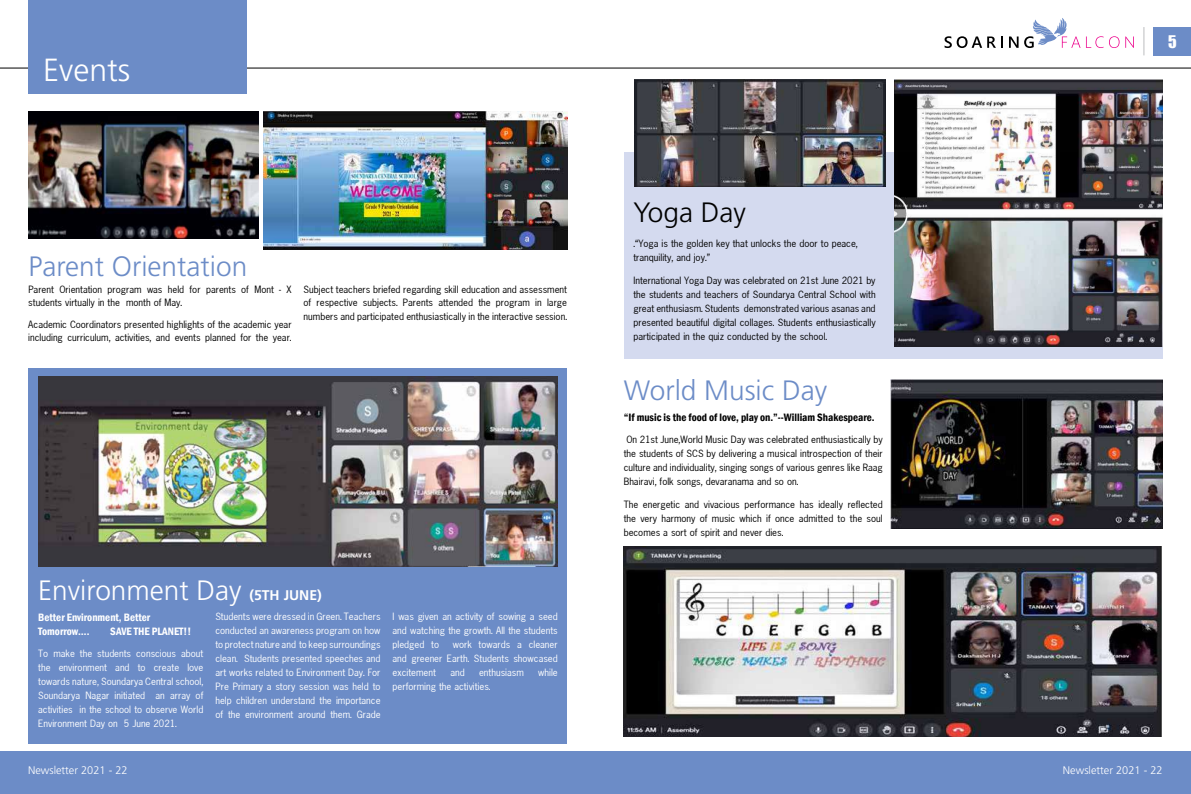
<style>
.page{position:relative;width:1191px;height:794px;background:#fff}
.page>*{position:absolute;margin:0;border:0;box-sizing:border-box;transform-origin:0 0}
.t1{font:300 32px "Frutiger LT Std";color:#fff}
.t2{font:300 28px "Frutiger LT Std";color:#6c8cc7}
.t3{font:300 28px "Frutiger LT Std";color:#fff}
.t4{font:300 28px "Frutiger LT Std";color:#000}
.t5{font:16px "Impact";color:#fff}
.t6{font:11px/14px "News Gothic";color:#000;text-align:justify}
.t7{font:11px/14px "News Gothic";color:#fff;text-align:justify}
.t8{font:600 condensed 11px "Franklin Gothic";color:#000}
.t9{font:600 condensed 11px/14px "Franklin Gothic";color:#fff}
.t10{font:300 11px "Frutiger LT Std";color:#fff}
.s1{font-weight:700;font-size:14px}
</style>
<div class="page">
<div style="left:0;top:751px;width:595px;height:43px;background:#6c8cc7"></div>
<div style="left:595px;top:751px;width:596px;height:43px;background:#6c8cc7"></div>
<svg style="left:1143px;top:27px;width:1px;height:28px"></svg>
<div style="left:1153px;top:27px;width:38px;height:28px;background:#6c8cc7"></div>
<hr style="left:0;top:68px;width:1191px;height:1px;background:#000">
<svg style="left:1086px;top:36px;width:17px;height:12px"></svg>
<svg style="left:1109px;top:36px;width:10px;height:12px"></svg>
<svg style="left:1125px;top:36px;width:8px;height:12px"></svg>
<svg style="left:944px;top:18px;width:136px;height:30px"></svg>
<div style="left:28px;top:0;width:219px;height:94px;background:#6c8cc7"></div>
<div style="left:624px;top:152px;width:538px;height:206px;background:#d4daef"></div>
<img style="left:28px;top:112px;width:230px;height:126px">
<div style="left:28px;top:368px;width:539px;height:375px;background:#6c8cc7"></div>
<img style="left:38px;top:377px;width:519px;height:189px">
<img style="left:634px;top:79px;width:252px;height:108px">
<img style="left:891px;top:379px;width:271px;height:149px">
<img style="left:624px;top:546px;width:537px;height:191px">
<img style="left:264px;top:112px;width:303px;height:137px">
<img style="left:894px;top:79px;width:268px;height:268px">
<h1 class="t1" style="left:43px;top:51px;width:89px">Events</h1>
<h2 class="t2" style="left:28px;top:250px;width:220px">Parent Orientation</h2>
<p class="t6" style="left:28px;top:283px;width:265px;line-height:13.2px">Parent Orientation program was held for parents of Mont - X students virtually in the month of May.</p>
<p class="t6" style="left:28px;top:318px;width:265px;line-height:13.2px">Academic Coordinators presented highlights of the academic year including curriculum, activities, and events planned for the year.</p>
<p class="t6" style="left:304px;top:283px;width:265px;line-height:13.2px">Subject teachers briefed regarding skill education and assessment of respective subjects. Parents attended the program in large numbers and participated enthusiastically in the interactive session.</p>
<h2 class="t3" style="left:38px;top:574px;width:285px">Environment Day <span class="s1">(5TH JUNE)</span></h2>
<p class="t9" style="left:38px;top:609px;width:113px">Better Environment, Better<br>Tomorrow….</p>
<p class="t7" style="left:215px;top:610px;width:167px">Students were dressed in Green. Teachers conducted an awareness program on how to protect nature and to keep surroundings clean. Students presented speeches and art works related to Environment Day. For Pre Primary a story session was held to help children understand the importance of the environment around them. Grade</p>
<p class="t7" style="left:392px;top:610px;width:167px">I was given an activity of sowing a seed and watching the growth. All the students pledged to work towards a cleaner and greener Earth. Students showcased excitement</p>
<p class="t9" style="left:110px;top:623px;width:82px">SAVE THE PLANET!!</p>
<p class="t7" style="left:38px;top:646px;width:167px">To make the students conscious about the environment and to create love towards nature, Soundarya Central school, Soundarya Nagar initiated an array of activities in the school to observe World Environment Day on 5 June 2021.</p>
<p class="t7" style="left:450px;top:666px;width:16px">and</p>
<p class="t7" style="left:479px;top:666px;width:46px">enthusiasm</p>
<p class="t7" style="left:538px;top:666px;width:21px">while</p>
<p class="t7" style="left:392px;top:680px;width:99px">performing the activities.</p>
<p class="t10" style="left:28px;top:764px;width:101px">Newsletter 2021 - 22</p>
<h2 class="t4" style="left:633px;top:197px;width:114px">Yoga Day</h2>
<p class="t6" style="left:633px;top:237px;width:226px">.“Yoga is the golden key that unlocks the door to peace, tranquility, and joy.”</p>
<p class="t6" style="left:633px;top:273px;width:244px">International Yoga Day was celebrated on 21st June 2021 by the students and teachers of Soundarya Central School with great enthusiasm. Students demonstrated various asanas and presented beautiful digital collages. Students enthusiastically participated in the quiz conducted by the school.</p>
<h2 class="t2" style="left:624px;top:375px;width:205px">World Music Day</h2>
<p class="t8" style="left:624px;top:409px;width:252px">“If music is the food of love, play on.”--William Shakespeare.</p>
<p class="t6" style="left:623px;top:432px;width:260px">On 21st June,World Music Day was celebrated enthusiastically by the students of SCS by delivering a musical introspection of their culture and individuality, singing songs of various genres like Raag Bhairavi, folk songs, devaranama and so on.</p>
<p class="t6" style="left:623px;top:497px;width:260px">The energetic and vivacious performance has ideally reflected the very harmony of music which if once admitted to the soul becomes a sort of spirit and never dies.</p>
<h3 class="t5" style="left:1168px;top:29px;width:10px">5</h3>
<p class="t10" style="left:1063px;top:764px;width:101px">Newsletter 2021 - 22</p>
</div>
